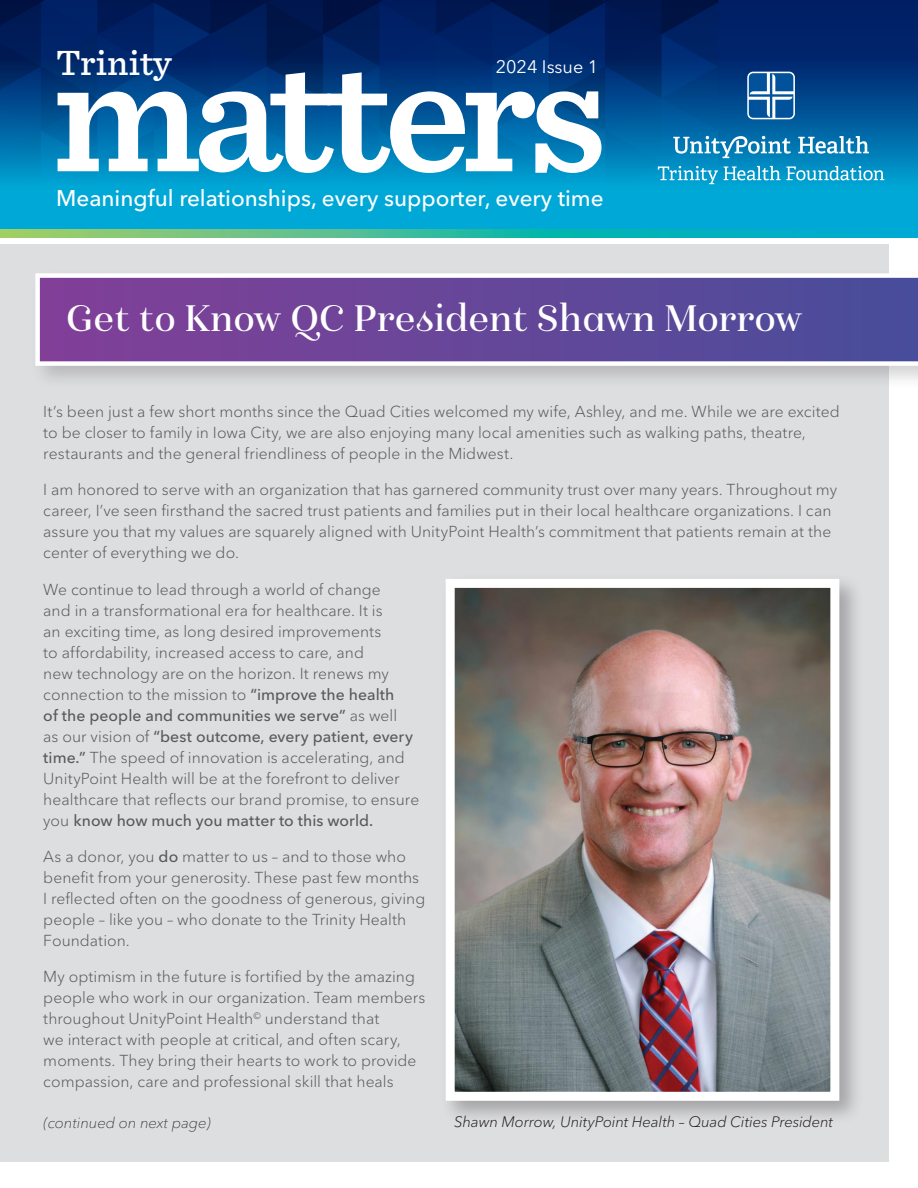
<style>
.page{position:relative;width:918px;height:1188px;background:#fff}
.page>*{position:absolute;margin:0;border:0;box-sizing:border-box;transform-origin:0 0}
.t1{font:600 169.5px "Sentinel";letter-spacing:-.05em;color:#fff}
.t2{font:39px "Isabel";color:#fff}
.t3{font:500 36.6px "Sentinel";color:#fff}
.t4{font:500 22.5px "Avenir Next LT Pro";color:#fff}
.t5{font:18px "Avenir Next LT Pro";color:#fff}
.t6{font:300 15.75px/21px "Avenir Next LT Pro";letter-spacing:.005em;color:#58595b}
.t7{font:italic 300 15px "Avenir Next LT Pro";letter-spacing:-.005em;color:#231f20}
.t8{font:italic 100 15px "Avenir Next LT Pro";color:#231f20}
.s1{font-weight:500}
</style>
<div class="page">
<div style="left:0;top:244px;width:890px;height:918px;background:#dddee0"></div>
<div style="left:30px;top:268px;width:888px;height:123px;background:#231f20;opacity:.2"></div>
<svg style="left:35px;top:273px;width:883px;height:93px;background:#7559a3"></svg>
<svg style="left:717px;top:0;width:201px;height:230px;background:#005a98"></svg>
<img style="left:0;top:0;width:717px;height:230px">
<svg style="left:747px;top:72px;width:48px;height:47px"></svg>
<svg style="left:673px;top:136px;width:118px;height:22px"></svg>
<svg style="left:798px;top:136px;width:71px;height:18px"></svg>
<svg style="left:658px;top:166px;width:60px;height:18px"></svg>
<svg style="left:724px;top:166px;width:160px;height:14px;background:#4cb4d8"></svg>
<svg style="left:0;top:230px;width:918px;height:7px;background:#39ba9f"></svg>
<div style="left:440px;top:574px;width:424px;height:551px;background:#231f20;opacity:.31"></div>
<img style="left:456px;top:589px;width:373px;height:502px">
<div style="left:446px;top:579px;width:393px;height:522px;border:9px solid #fff"></div>
<h3 class="t3" style="left:56px;top:35px;width:117px">Trinity</h3>
<p class="t5" style="left:496px;top:56px;width:104px">2024 Issue 1</p>
<h1 class="t1" style="left:52px;top:-16px;width:556px">matters</h1>
<h3 class="t4" style="left:56px;top:185px;width:549px">Meaningful relationships, every supporter, every time</h3>
<h2 class="t2" style="left:66px;top:294px;width:738px">Get to Know QC President Shawn Morrow</h2>
<p class="t6" style="left:43px;top:401px;width:798px">It’s been just a few short months since the Quad Cities welcomed my wife, Ashley, and me. While we are excited to be closer to family in Iowa City, we are also enjoying many local amenities such as walking paths, theatre, restaurants and the general friendliness of people in the Midwest.</p>
<p class="t6" style="left:43px;top:479px;width:795px">I am honored to serve with an organization that has garnered community trust over many years. Throughout my career, I’ve seen firsthand the sacred trust patients and families put in their local healthcare organizations. I can assure you that my values are squarely aligned with UnityPoint Health’s commitment that patients remain at the center of everything we do.</p>
<p class="t6" style="left:43px;top:579px;width:377px">We continue to lead through a world of change<br>and in a transformational era for healthcare. It is<br>an exciting time, as long desired improvements<br>to affordability, increased access to care, and<br>new technology are on the horizon. It renews my connection to the mission to <span class="s1">“improve the health<br>of the people and communities we serve”</span> as well<br>as our vision of <span class="s1">“best outcome, every patient, every time.”</span> The speed of innovation is accelerating, and UnityPoint Health will be at the forefront to deliver healthcare that reflects our brand promise, to ensure you <span class="s1">know how much you matter to this world.</span></p>
<p class="t6" style="left:43px;top:846px;width:384px">As a donor, you <span class="s1">do</span> matter to us – and to those who benefit from your generosity. These past few months I reflected often on the goodness of generous, giving people – like you – who donate to the Trinity Health Foundation.</p>
<p class="t6" style="left:43px;top:966px;width:384px">My optimism in the future is fortified by the amazing people who work in our organization. Team members throughout UnityPoint Health<sup>©</sup> understand that<br>we interact with people at critical, and often scary, moments. They bring their hearts to work to provide compassion, care and professional skill that heals</p>
<p class="t8" style="left:43px;top:1114px;width:169px">(continued on next page)</p>
<p class="t7" style="left:454px;top:1113px;width:380px">Shawn Morrow, UnityPoint Health – Quad Cities President</p>
</div>
